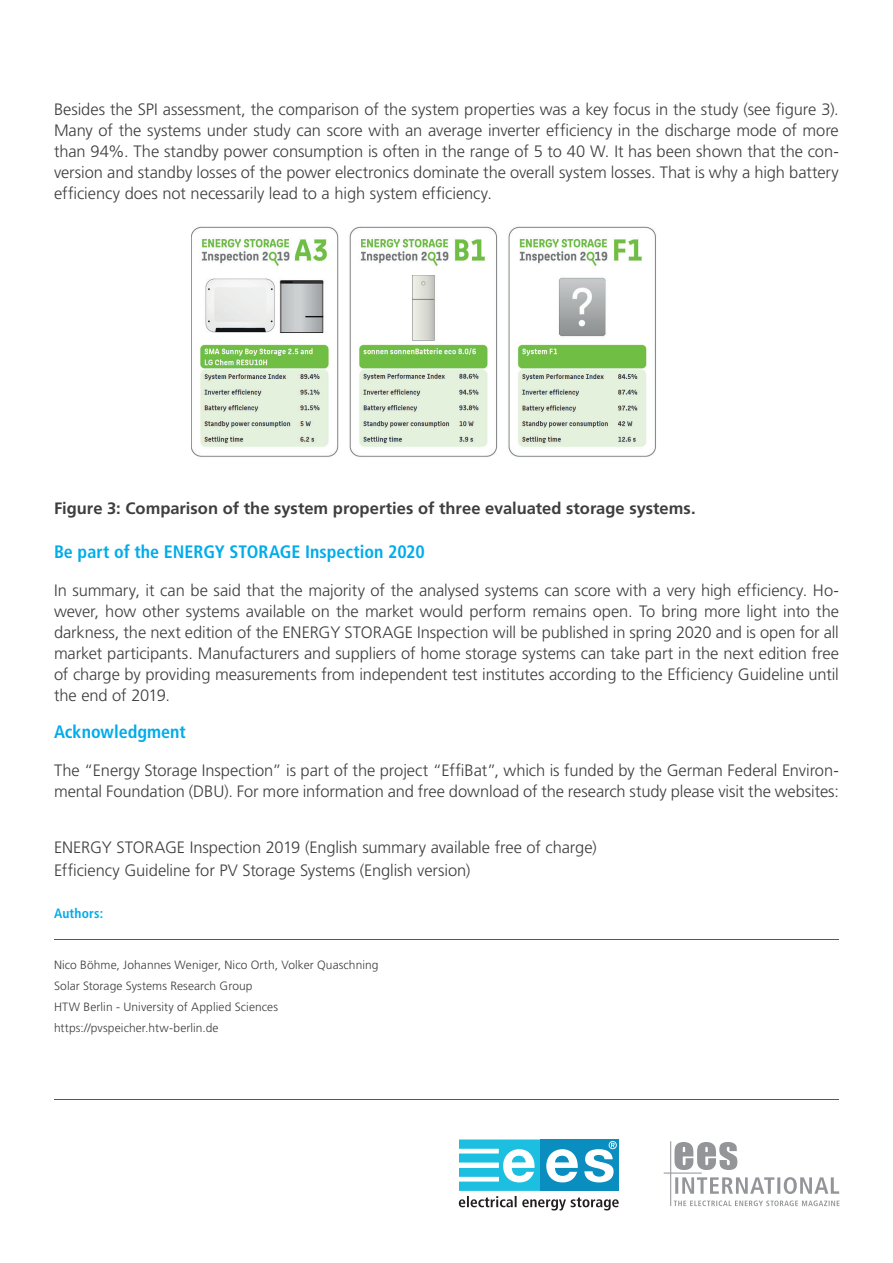
<style>
.page{position:relative;width:893px;height:1263px;background:#fff}
.page>*{position:absolute;margin:0;border:0;box-sizing:border-box;transform-origin:0 0}
.t1{font:700 condensed 18px "Frutiger LT";color:#00acea}
.t2{font:300 16.5px/21px "Frutiger LT";letter-spacing:-.005em;color:#3e3e3f}
.t3{font:300 16.5px/21px "Frutiger";letter-spacing:-.005em;color:#3e3e3f;text-align:justify}
.t4{font:700 16.5px "Frutiger LT";color:#3e3e3f}
.t5{font:700 condensed 13.5px "Frutiger LT";letter-spacing:.015em;color:#00acea}
.t6{font:300 12px/21px "Frutiger LT";letter-spacing:.005em;color:#3e3e3f}
.s1{font-family:"Frutiger LT"}
</style>
<div class="page">
<svg style="left:459px;top:1139px;width:160px;height:71px"></svg>
<svg style="left:664px;top:1141px;width:176px;height:65px"></svg>
<hr style="left:54px;top:1099px;width:785px;height:1px;background:#57585a">
<hr style="left:54px;top:939px;width:785px;height:1px;background:#57585a">
<img style="left:191px;top:226px;width:465px;height:231px">
<p class="t2" style="left:54px;top:99px;width:786px;text-align:justify">Besides the SPI assessment, the comparison of the system properties was a key focus in the study (see figure 3).<br>Many of the systems under study can score with an average inverter efficiency in the discharge mode of more than 94%. The standby power consumption is often in the range of 5 to 40 W. It has been shown that the con&shy;version and standby losses of the power electronics dominate the overall system losses. That is why a high battery efficiency does not necessarily lead to a high system efficiency.</p>
<p class="t4" style="left:54px;top:499px;width:643px">Figure 3: Comparison of the system properties of three evaluated storage systems.</p>
<p class="t1" style="left:54px;top:541px;width:372px">Be part of the ENERGY STORAGE Inspection 2020</p>
<p class="t3" style="left:54px;top:580px;width:787px">In summary, it can be said that the majority of the analysed systems can score with a very high efficiency. Ho&shy;wever, how other systems available on the market would perform remains open. To bring more light into the darkness, the next edition of the ENERGY STORAGE Inspection will be published in spring 2020 and is open for all market participants. Manufacturers and suppliers of home storage sys<span class="s1">tems can take part in the next edition free</span></p>
<p class="t2" style="left:54px;top:664px;width:786px">of charge by providing measurements from independent test institutes according to the Efficiency Guideline until the end of 2019.</p>
<p class="t1" style="left:54px;top:721px;width:133px">Acknowledgment</p>
<p class="t2" style="left:54px;top:760px;width:786px">The “Energy Storage Inspection” is part of the project “EffiBat”, which is funded by the German Federal Environ&shy;mental Foundation (DBU). For more information and free download of the research study please visit the websites:</p>
<p class="t2" style="left:54px;top:837px;width:544px;line-height:22.5px">ENERGY STORAGE Inspection 2019 (English summary available free of charge)<br>Efficiency Guideline for PV Storage Systems (English version)</p>
<p class="t5" style="left:54px;top:905px;width:51px">Authors:</p>
<p class="t6" style="left:54px;top:955px;width:326px">Nico Böhme, Johannes Weniger, Nico Orth, Volker Quaschning Solar Storage Systems Research Group<br>HTW Berlin - University of Applied Sciences https://pvspeicher.htw-berlin.de</p>
</div>
